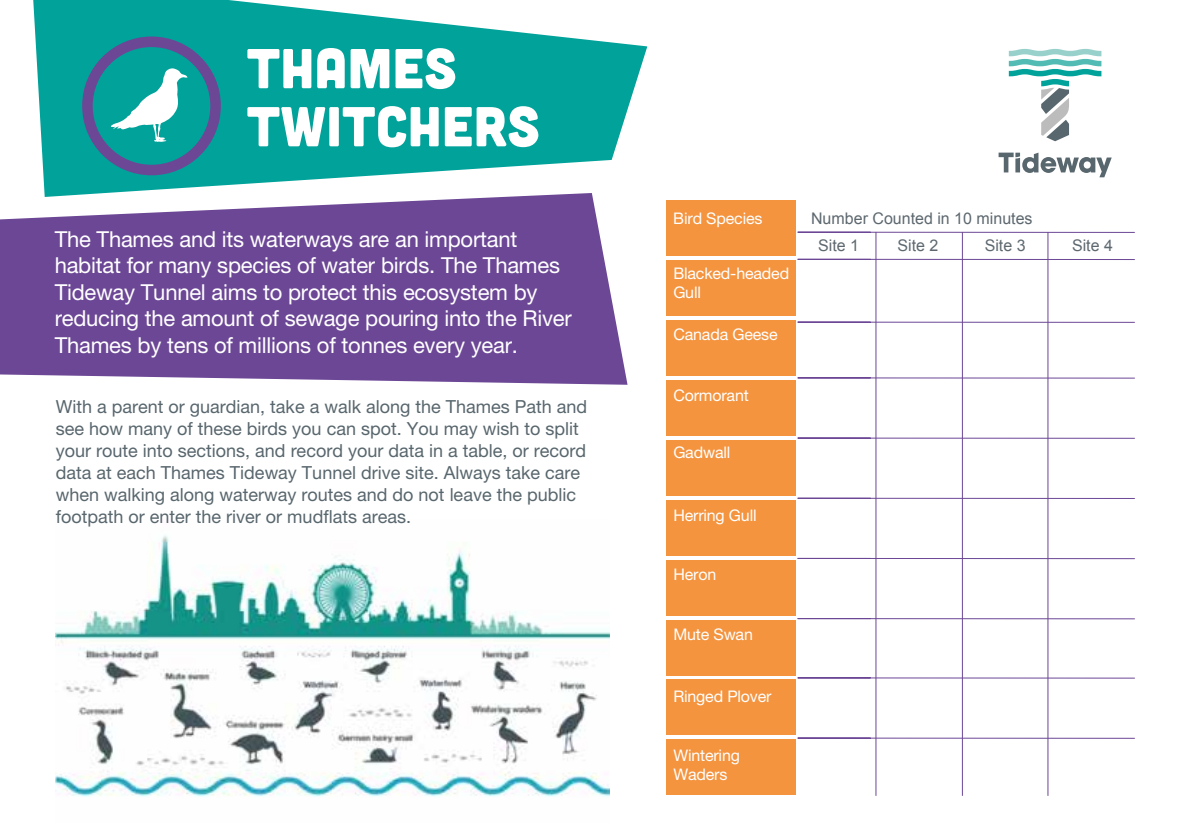
<style>
.page{position:relative;width:1191px;height:840px;background:#fff}
.page>*{position:absolute;margin:0;border:0;box-sizing:border-box;transform-origin:0 0}
.t1{font:56px/58px "Cubano";letter-spacing:.01em;color:#fff}
.t2{font:22px/26.4px "Helvetica Neue";letter-spacing:-.01em;color:#fff}
.t3{font:18px/22px "Helvetica Neue";color:#58666d}
.t4{font:16px/19.2px "Helvetica Neue";letter-spacing:-.01em;color:#fff}
.t5{font:16px/27.6px "Arial";color:#5d686f}
</style>
<div class="page">
<div style="left:666px;top:200px;width:130px;height:56px;background:#f4943f"></div>
<div style="left:666px;top:259px;width:130px;height:56px;background:#f4943f"></div>
<div style="left:666px;top:319px;width:130px;height:56px;background:#f4943f"></div>
<div style="left:666px;top:379px;width:130px;height:56px;background:#f4943f"></div>
<div style="left:666px;top:439px;width:130px;height:56px;background:#f4943f"></div>
<div style="left:666px;top:499px;width:130px;height:56px;background:#f4943f"></div>
<div style="left:666px;top:559px;width:130px;height:56px;background:#f4943f"></div>
<div style="left:666px;top:619px;width:130px;height:56px;background:#f4943f"></div>
<div style="left:666px;top:679px;width:130px;height:56px;background:#f4943f"></div>
<div style="left:666px;top:739px;width:130px;height:56px;background:#f4943f"></div>
<svg style="left:797px;top:231px;width:338px;height:2px"></svg>
<svg style="left:797px;top:258px;width:338px;height:2px"></svg>
<svg style="left:797px;top:321px;width:338px;height:2px"></svg>
<svg style="left:797px;top:377px;width:338px;height:2px"></svg>
<svg style="left:797px;top:437px;width:338px;height:2px"></svg>
<svg style="left:797px;top:497px;width:338px;height:2px"></svg>
<svg style="left:797px;top:557px;width:338px;height:2px"></svg>
<svg style="left:797px;top:617px;width:338px;height:2px"></svg>
<svg style="left:797px;top:676px;width:338px;height:2px"></svg>
<svg style="left:797px;top:736px;width:338px;height:2px"></svg>
<hr style="left:1047px;top:232px;width:1px;height:563px;background:#6c4796">
<hr style="left:962px;top:232px;width:1px;height:563px;background:#6c4796">
<hr style="left:875px;top:232px;width:1px;height:563px;background:#6c4796">
<svg style="left:33px;top:0;width:614px;height:193px;fill:#00a29a"></svg>
<div style="left:82px;top:36px;width:139px;height:139px;border:11px solid #6c4796;border-radius:50%"></div>
<svg style="left:0;top:193px;width:627px;height:191px;background:#7c5ca2"></svg>
<svg style="left:998px;top:152px;width:113px;height:25px"></svg>
<svg style="left:1008px;top:49px;width:93px;height:92px"></svg>
<svg style="left:111px;top:68px;width:76px;height:74px"></svg>
<img style="left:55px;top:535px;width:554px;height:262px">
<h1 class="t1" style="left:247px;top:37px;width:294px">THAMES<br>TWITCHERS</h1>
<p class="t2" style="left:55px;top:225px;width:518px">The Thames and its waterways are an important habitat for many species of water birds. The Thames Tideway Tunnel aims to protect this ecosystem by reducing the amount of sewage pouring into the River Thames by tens of millions of tonnes every year.</p>
<p class="t3" style="left:56px;top:394px;width:533px">With a parent or guardian, take a walk along the Thames Path and see how many of these birds you can spot. You may wish to split your route into sections, and record your data in a table, or record data at each Thames Tideway Tunnel drive site. Always take care when walking along waterway routes and do not leave the public footpath or enter the river or mudflats areas.</p>
<p class="t4" style="left:673px;top:208px;width:91px">Bird Species</p>
<p class="t5" style="left:818px;top:204px;width:216px;text-indent:-7px">Number Counted in 10 minutes<br>Site 1</p>
<p class="t5" style="left:897px;top:232px;width:42px">Site 2</p>
<p class="t5" style="left:984px;top:232px;width:42px">Site 3</p>
<p class="t5" style="left:1072px;top:232px;width:42px">Site 4</p>
<p class="t4" style="left:673px;top:263px;width:117px">Blacked-headed<br>Gull</p>
<p class="t4" style="left:673px;top:324px;width:106px">Canada Geese</p>
<p class="t4" style="left:673px;top:385px;width:77px">Cormorant</p>
<p class="t4" style="left:673px;top:442px;width:59px">Gadwall</p>
<p class="t4" style="left:673px;top:505px;width:85px">Herring Gull</p>
<p class="t4" style="left:673px;top:563px;width:44px">Heron</p>
<p class="t4" style="left:673px;top:623px;width:81px">Mute Swan</p>
<p class="t4" style="left:673px;top:686px;width:100px">Ringed Plover</p>
<p class="t4" style="left:673px;top:745px;width:68px">Wintering<br>Waders</p>
</div>
